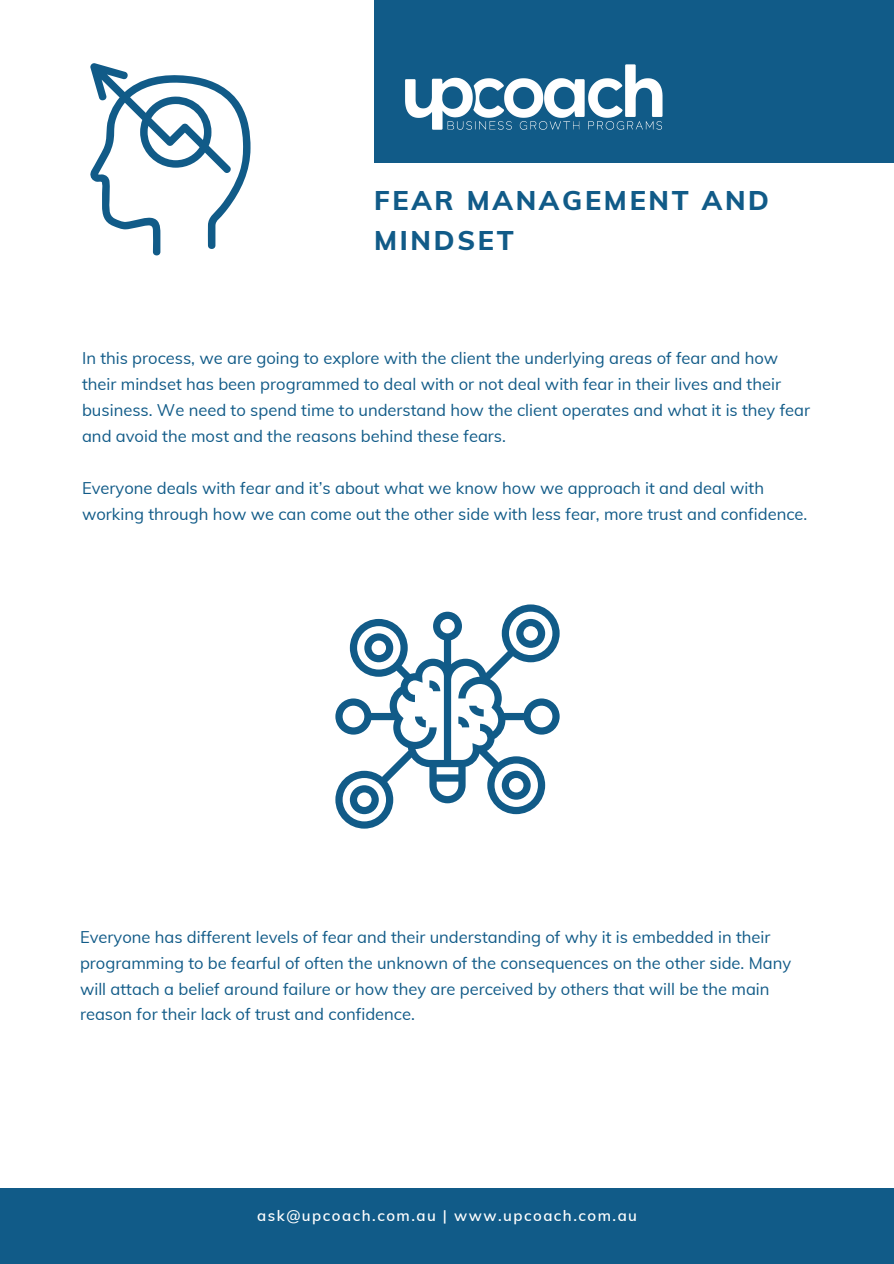
<style>
.page{position:relative;width:894px;height:1264px;background:#fff}
.page>*{position:absolute;margin:0;border:0;box-sizing:border-box;transform-origin:0 0}
.t1{font:800 27px/40.5px "Muli";letter-spacing:.1em;color:#115b88}
.t2{font:16.5px/26px "Muli";color:#115b88}
.t3{font:600 16.5px "Muli";letter-spacing:.1em;color:#fff}
.t4{font:600 15px "Muli";letter-spacing:.1em;color:#fff}
</style>
<div class="page">
<div style="left:374px;top:0;width:519px;height:162px;background:#115b88"></div>
<img style="left:405px;top:64px;width:258px;height:66px">
<svg style="left:90px;top:63px;width:160px;height:193px"></svg>
<svg style="left:335px;top:604px;width:224px;height:224px"></svg>
<div style="left:0;top:1188px;width:893px;height:75px;background:#115b88"></div>
<p class="t1" style="left:374px;top:179px;width:396px">FEAR MANAGEMENT AND<br>MINDSET</p>
<p class="t2" style="left:82px;top:345px;width:729px">In this process, we are going to explore with the client the underlying areas of fear and how their mindset has been programmed to deal with or not deal with fear in their lives and their business. We need to spend time to understand how the client operates and what it is they fear and avoid the most and the reasons behind these fears.</p>
<p class="t2" style="left:82px;top:474px;width:726px">Everyone deals with fear and it’s about what we know how we approach it and deal with working through how we can come out the other side with less fear, more trust and confidence.</p>
<p class="t2" style="left:80px;top:923px;width:712px">Everyone has different levels of fear and their understanding of why it is embedded in their programming to be fearful of often the unknown of the consequences on the other side. Many will attach a belief around failure or how they are perceived by others that will be the main reason for their lack of trust and confidence.</p>
<p class="t4" style="left:257px;top:1206px;width:381px">ask@upcoach.com.au | www.upcoach.com.au</p>
<p class="t3" style="left:221px;top:1206px;width:453px">Upcoach, Suite 5.11, 75 Mary St, St Peters, 2044</p>
</div>
